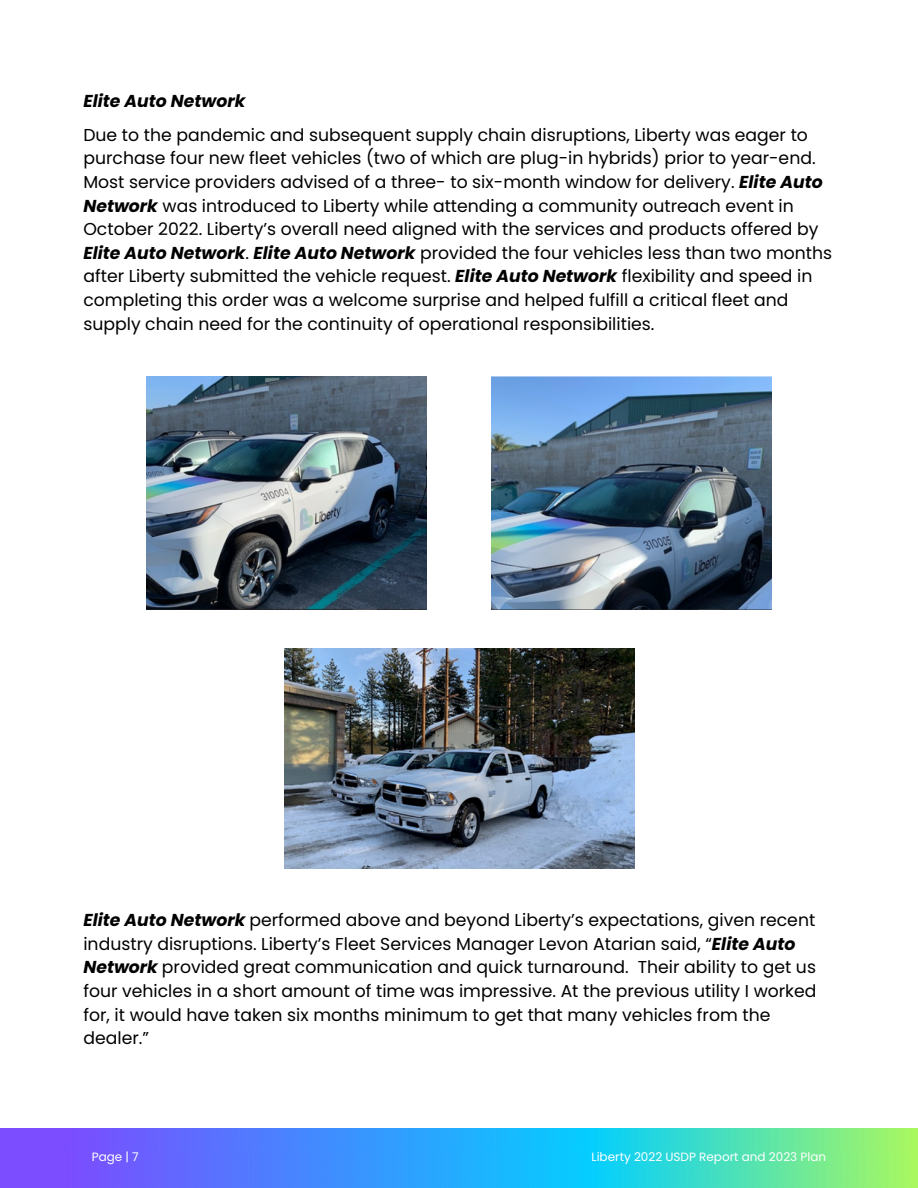
<style>
.page{position:relative;width:918px;height:1188px;background:#fff}
.page>*{position:absolute;margin:0;border:0;box-sizing:border-box;transform-origin:0 0}
.t1{font:17.25px/23.7px "Poppins";color:#000}
.t2{font:italic 700 17.25px "Poppins";color:#000}
.t3{font:12px "Poppins";color:#fff}
.s1{font-weight:700;font-style:italic}
</style>
<div class="page">
<img style="left:0;top:1128px;width:918px;height:5px">
<img style="left:0;top:1133px;width:918px;height:55px">
<img style="left:147px;top:377px;width:280px;height:233px">
<img style="left:491px;top:377px;width:281px;height:233px">
<img style="left:284px;top:648px;width:350px;height:221px">
<p class="t2" style="left:83px;top:89px;width:163px">Elite Auto Network</p>
<p class="t1" style="left:83px;top:123px;width:750px">Due to the pandemic and subsequent supply chain disruptions, Liberty was eager to purchase four new fleet vehicles (two of which are plug-in hybrids) prior to year-end.<br>Most service providers advised of a three- to six-month window for delivery. <span class="s1">Elite Auto Network</span> was introduced to Liberty while attending a community outreach event in October 2022. Liberty’s overall need aligned with the services and products offered by <span class="s1">Elite Auto Network</span>. <span class="s1">Elite Auto Network</span> provided the four vehicles less than two months after Liberty submitted the vehicle request. <span class="s1">Elite Auto Network</span> flexibility and speed in completing this order was a welcome surprise and helped fulfill a critical fleet and supply chain need for the continuity of operational responsibilities.</p>
<p class="t1" style="left:83px;top:908px;width:735px"><span class="s1">Elite Auto Network</span> performed above and beyond Liberty’s expectations, given recent industry disruptions. Liberty’s Fleet Services Manager Levon Atarian said, “<span class="s1">Elite Auto Network</span> provided great communication and quick turnaround. Their ability to get us four vehicles in a short amount of time was impressive. At the previous utility I worked for, it would have taken six months minimum to get that many vehicles from the dealer.”</p>
<p class="t3" style="left:92px;top:1149px;width:49px">Page | 7</p>
<p class="t3" style="left:592px;top:1149px;width:236px">Liberty 2022 USDP Report and 2023 Plan</p>
</div>
